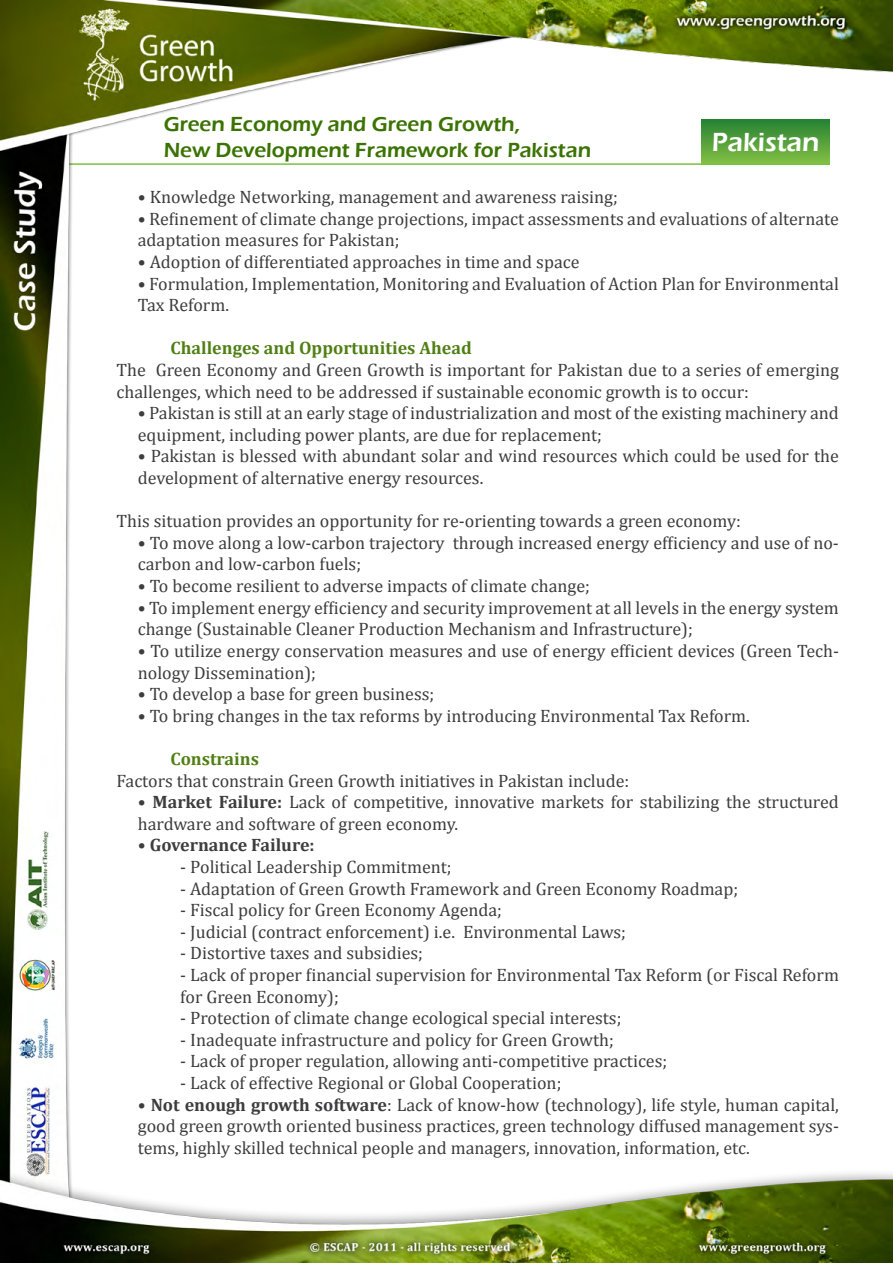
<style>
.page{position:relative;width:893px;height:1263px;background:#fff}
.page>*{position:absolute;margin:0;border:0;box-sizing:border-box;transform-origin:0 0}
.t1{font:600 27px "Eras ITC";color:#fff}
.t2{font:600 21px/25.2px "Eras ITC";color:#3b7300}
.t3{font:18px/21.6px "Cambria";color:#3d3c3e}
.t4{font:700 18px "Cambria";color:#4f7f13}
.t5{font:700 18px "Cambria";color:#3d3c3e}
.s1{font-weight:700}
</style>
<div class="page">
<img style="left:0;top:0;width:893px;height:1263px">
<p class="t2" style="left:164px;top:112px;width:429px">Green Economy and Green Growth,<br>New Development Framework for Pakistan</p>
<h1 class="t1" style="left:712px;top:127px;width:109px">Pakistan</h1>
<p class="t3" style="left:138px;top:186px;width:482px">• Knowledge Networking, management and awareness raising;</p>
<p class="t3" style="left:138px;top:208px;width:703px">• Refinement of climate change projections, impact assessments and evaluations of alternate adaptation measures for Pakistan;</p>
<p class="t3" style="left:138px;top:251px;width:443px">• Adoption of differentiated approaches in time and space</p>
<p class="t3" style="left:138px;top:273px;width:703px">• Formulation, Implementation, Monitoring and Evaluation of Action Plan for Environmental<br>Tax Reform.</p>
<p class="t4" style="left:171px;top:336px;width:303px">Challenges and Opportunities Ahead</p>
<p class="t3" style="left:117px;top:359px;width:724px">The Green Economy and Green Growth is important for Pakistan due to a series of emerging challenges, which need to be addressed if sustainable economic growth is to occur:</p>
<p class="t3" style="left:138px;top:402px;width:703px">• Pakistan is still at an early stage of industrialization and most of the existing machinery and equipment, including power plants, are due for replacement;</p>
<p class="t3" style="left:138px;top:445px;width:703px">• Pakistan is blessed with abundant solar and wind resources which could be used for the development of alternative energy resources.</p>
<p class="t3" style="left:117px;top:510px;width:626px">This situation provides an opportunity for re-orienting towards a green economy:</p>
<p class="t3" style="left:138px;top:532px;width:703px">• To move along a low-carbon trajectory through increased energy efficiency and use of no&shy;carbon and low-carbon fuels;</p>
<p class="t3" style="left:138px;top:575px;width:454px">• To become resilient to adverse impacts of climate change;</p>
<p class="t3" style="left:138px;top:597px;width:703px">• To implement energy efficiency and security improvement at all levels in the energy system change (Sustainable Cleaner Production Mechanism and Infrastructure);</p>
<p class="t3" style="left:138px;top:640px;width:703px">• To utilize energy conservation measures and use of energy efficient devices (Green Tech&shy;nology Dissemination);</p>
<p class="t3" style="left:138px;top:683px;width:298px">• To develop a base for green business;</p>
<p class="t3" style="left:138px;top:705px;width:614px">• To bring changes in the tax reforms by introducing Environmental Tax Reform.</p>
<p class="t4" style="left:171px;top:746px;width:90px">Constrains</p>
<p class="t3" style="left:117px;top:769px;width:514px">Factors that constrain Green Growth initiatives in Pakistan include:</p>
<p class="t3" style="left:138px;top:791px;width:703px"><span class="s1">• Market Failure:</span> Lack of competitive, innovative markets for stabilizing the structured hardware and software of green economy.</p>
<p class="t5" style="left:138px;top:832px;width:178px">• Governance Failure:</p>
<p class="t3" style="left:180px;top:856px;width:273px">- Political Leadership Commitment;</p>
<p class="t3" style="left:180px;top:877px;width:559px">- Adaptation of Green Growth Framework and Green Economy Roadmap;</p>
<p class="t3" style="left:180px;top:899px;width:323px">- Fiscal policy for Green Economy Agenda;</p>
<p class="t3" style="left:180px;top:921px;width:447px">- Judicial (contract enforcement) i.e. Environmental Laws;</p>
<p class="t3" style="left:180px;top:942px;width:244px">- Distortive taxes and subsidies;</p>
<p class="t3" style="left:180px;top:964px;width:660px">- Lack of proper financial supervision for Environmental Tax Reform (or Fiscal Reform for Green Economy);</p>
<p class="t3" style="left:180px;top:1007px;width:443px">- Protection of climate change ecological special interests;</p>
<p class="t3" style="left:180px;top:1029px;width:435px">- Inadequate infrastructure and policy for Green Growth;</p>
<p class="t3" style="left:180px;top:1050px;width:488px">- Lack of proper regulation, allowing anti-competitive practices;</p>
<p class="t3" style="left:180px;top:1072px;width:383px">- Lack of effective Regional or Global Cooperation;</p>
<p class="t3" style="left:138px;top:1093px;width:703px;text-align:justify">• <span class="s1">Not enough growth software</span>: Lack of know-how (technology), life style, human capital, good green growth oriented business practices, green technology diffused management sys&shy;tems, highly skilled technical people and managers, innovation, information, etc.</p>
</div>
